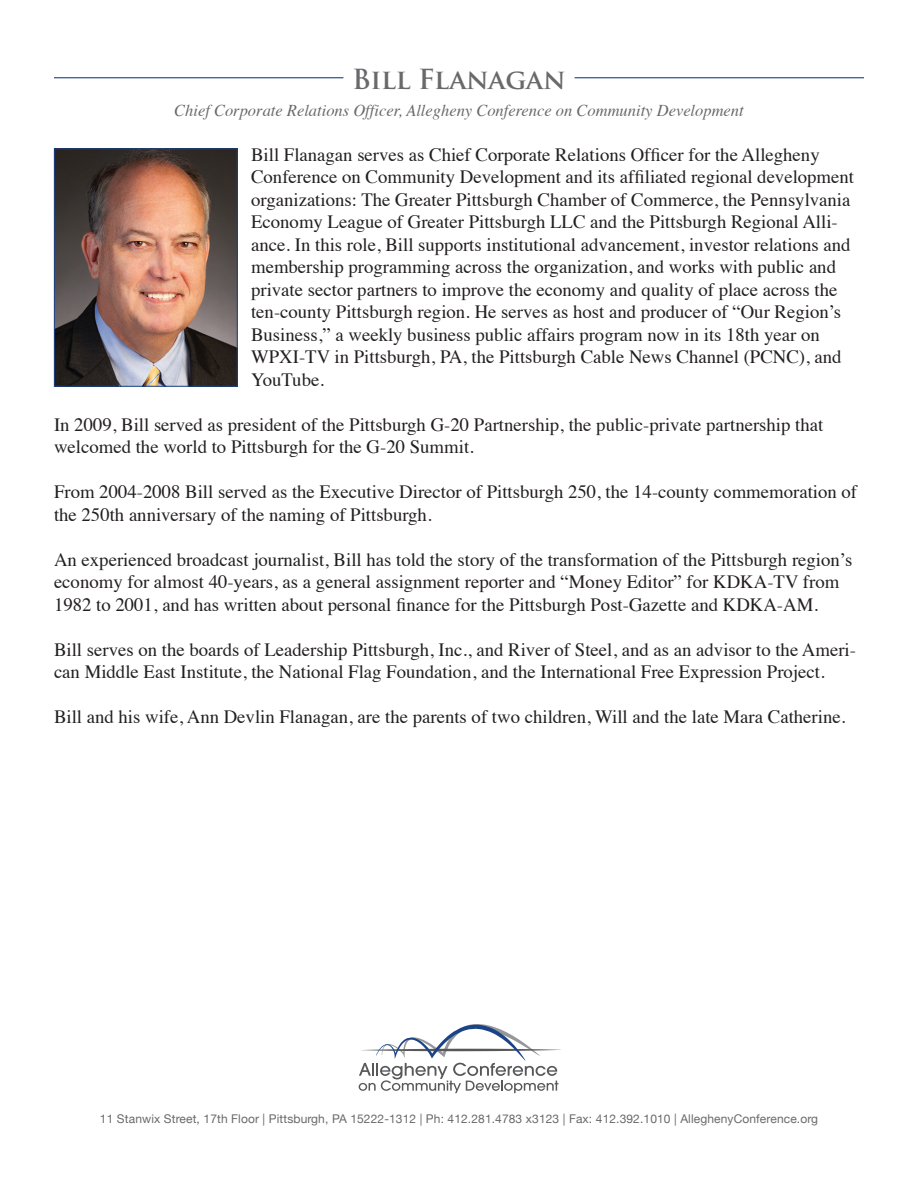
<style>
.page{position:relative;width:918px;height:1188px;background:#fff}
.page>*{position:absolute;margin:0;border:0;box-sizing:border-box;transform-origin:0 0}
.t1{font:700 27px "Trajan Pro";letter-spacing:-.01em;color:#69696c}
.t2{font:18.75px/22.5px "Times";color:#231f20}
.t3{font:italic 16.5px "Times";color:#69696c}
.t4{font:12px "Helvetica Neue";letter-spacing:.01em;color:#69696c}
</style>
<div class="page">
<hr style="left:54px;top:77px;width:289px;height:1px;background:#1b4387">
<hr style="left:575px;top:77px;width:289px;height:1px;background:#1b4387">
<img style="left:56px;top:151px;width:180px;height:234px">
<div style="left:54px;top:149px;width:184px;height:238px;border:1px solid #1b4387"></div>
<svg style="left:359px;top:1024px;width:202px;height:69px"></svg>
<p class="t1" style="left:352px;top:63px;width:215px">Bill Flanagan</p>
<p class="t3" style="left:174px;top:96px;width:571px">Chief Corporate Relations Officer, Allegheny Conference on Community Development</p>
<p class="t2" style="left:251px;top:142px;width:605px">Bill Flanagan serves as Chief Corporate Relations Officer for the Allegheny Conference on Community Development and its affiliated regional development organizations: The Greater Pittsburgh Chamber of Commerce, the Pennsylvania Economy League of Greater Pittsburgh LLC and the Pittsburgh Regional Alli&shy;ance. In this role, Bill supports institutional advancement, investor relations and membership programming across the organization, and works with public and private sector partners to improve the economy and quality of place across the ten-county Pittsburgh region. He serves as host and producer of “Our Region’s Business,” a weekly business public affairs program now in its 18th year on WPXI-TV in Pittsburgh, PA, the Pittsburgh Cable News Channel (PCNC), and YouTube.</p>
<p class="t2" style="left:54px;top:412px;width:771px">In 2009, Bill served as president of the Pittsburgh G-20 Partnership, the public-private partnership that</p>
<p class="t2" style="left:54px;top:434px;width:421px">welcomed the world to Pittsburgh for the G-20 Summit.</p>
<p class="t2" style="left:54px;top:479px;width:805px">From 2004-2008 Bill served as the Executive Director of Pittsburgh 250, the 14-county commemoration of the 250th anniversary of the naming of Pittsburgh.</p>
<p class="t2" style="left:54px;top:547px;width:800px">An experienced broadcast journalist, Bill has told the story of the transformation of the Pittsburgh region’s economy for almost 40-years, as a general assignment reporter and “Money Editor” for KDKA-TV from<br>1982 to 2001, and has written about personal finance for the Pittsburgh Post-Gazette and KDKA-AM.</p>
<p class="t2" style="left:54px;top:637px;width:804px">Bill serves on the boards of Leadership Pittsburgh, Inc., and River of Steel, and as an advisor to the Ameri&shy;can Middle East Institute, the National Flag Foundation, and the International Free Expression Project.</p>
<p class="t2" style="left:54px;top:704px;width:793px">Bill and his wife, Ann Devlin Flanagan, are the parents of two children, Will and the late Mara Catherine.</p>
<p class="t4" style="left:100px;top:1110px;width:720px">11 Stanwix Street, 17th Floor | Pittsburgh, PA 15222-1312 | Ph: 412.281.4783 x3123 | Fax: 412.392.1010 | AlleghenyConference.org</p>
</div>
